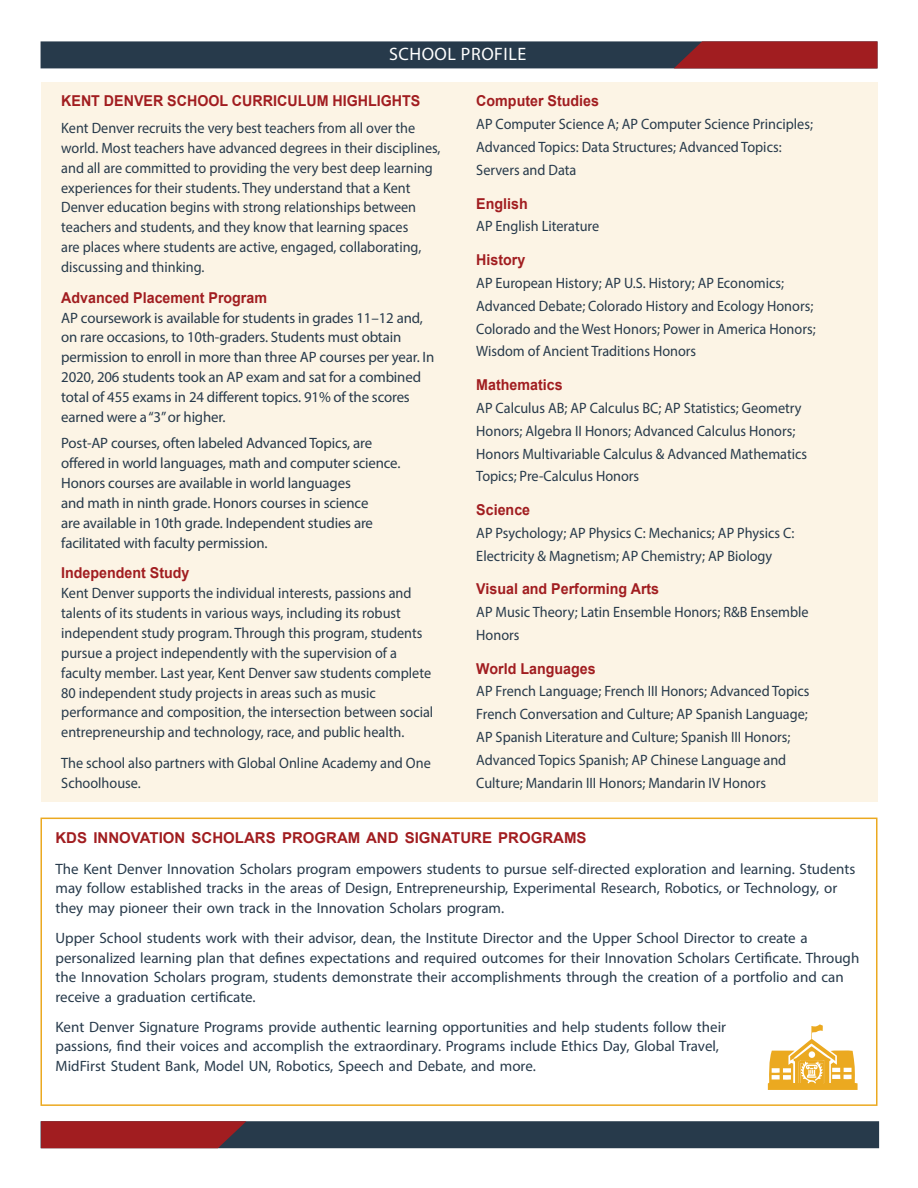
<style>
.page{position:relative;width:918px;height:1188px;background:#fff}
.page>*{position:absolute;margin:0;border:0;box-sizing:border-box;transform-origin:0 0}
.t1{font:18px "Myriad Pro";letter-spacing:.03em;color:#fff}
.t2{font:15px/22.8px "Myriad Pro";color:#273a4b;scale:.95 1}
.t3{font:15px/19.8px "Myriad Pro";color:#273a4b}
.t4{font:700 15px "Arial";color:#a11d20;scale:.95 1}
.t5{font:700 15px "Arial";color:#a11d20}
.s1{font-family:"Arial";font-weight:700;color:#a11d20}
</style>
<div class="page">
<div style="left:41px;top:41px;width:837px;height:27px;background:#273a4b"></div>
<div style="left:41px;top:1121px;width:838px;height:27px;background:#273a4b"></div>
<div style="left:41px;top:82px;width:837px;height:719px;background:#fcf4e5"></div>
<svg style="left:674px;top:41px;width:204px;height:27px;background:#982125"></svg>
<svg style="left:41px;top:1121px;width:205px;height:27px;background:#981f23"></svg>
<div style="left:40px;top:818px;width:838px;height:288px;border:2px solid #eba920"></div>
<svg style="left:768px;top:1024px;width:90px;height:66px"></svg>
<p class="t1" style="left:389px;top:43px;width:139px">SCHOOL PROFILE</p>
<p class="t4" style="left:61px;top:91px;width:380px">KENT DENVER SCHOOL CURRICULUM HIGHLIGHTS</p>
<p class="t2" style="left:61px;top:118px;width:401px;line-height:19.8px">Kent Denver recruits the very best teachers from all over the world. Most teachers have advanced degrees in their disciplines, and all are committed to providing the very best deep learning experiences for their students. They understand that a Kent Denver education begins with strong relationships between teachers and students, and they know that learning spaces<br>are places where students are active, engaged, collaborating, discussing and thinking.</p>
<p class="t3" style="left:61px;top:287px;width:375px"><span class="s1">Advanced Placement Program<br></span>AP coursework is available for students in grades 11–12 and, on rare occasions, to 10th-graders. Students must obtain permission to enroll in more than three AP courses per year. In 2020, 206 students took an AP exam and sat for a combined total of 455 exams in 24 different topics. 91% of the scores earned were a “3” or higher.</p>
<p class="t3" style="left:61px;top:433px;width:341px">Post-AP courses, often labeled Advanced Topics, are offered in world languages, math and computer science.<br>Honors courses are available in world languages<br>and math in ninth grade. Honors courses in science<br>are available in 10th grade. Independent studies are facilitated with faculty permission.</p>
<p class="t4" style="left:61px;top:563px;width:137px">Independent Study</p>
<p class="t2" style="left:61px;top:583px;width:393px;line-height:19.8px">Kent Denver supports the individual interests, passions and talents of its students in various ways, including its robust independent study program. Through this program, students pursue a project independently with the supervision of a faculty member. Last year, Kent Denver saw students complete 80 independent study projects in areas such as music performance and composition, the intersection between social entrepreneurship and technology, race, and public health.</p>
<p class="t2" style="left:61px;top:753px;width:391px;line-height:19.8px">The school also partners with Global Online Academy and One<br>Schoolhouse.</p>
<p class="t2" style="left:476px;top:90px;width:356px"><span class="s1">Computer Studies<br></span>AP Computer Science A; AP Computer Science Principles; Advanced Topics: Data Structures; Advanced Topics:<br>Servers and Data</p>
<p class="t2" style="left:476px;top:192px;width:131px"><span class="s1">English<br></span>AP English Literature</p>
<p class="t2" style="left:476px;top:248px;width:359px"><span class="s1">History<br></span>AP European History; AP U.S. History; AP Economics; Advanced Debate; Colorado History and Ecology Honors; Colorado and the West Honors; Power in America Honors; Wisdom of Ancient Traditions Honors</p>
<p class="t2" style="left:476px;top:373px;width:350px"><span class="s1">Mathematics<br></span>AP Calculus AB; AP Calculus BC; AP Statistics; Geometry Honors; Algebra II Honors; Advanced Calculus Honors; Honors Multivariable Calculus &amp; Advanced Mathematics Topics; Pre-Calculus Honors</p>
<p class="t2" style="left:476px;top:498px;width:336px"><span class="s1">Science<br></span>AP Psychology; AP Physics C: Mechanics; AP Physics C:<br>Electricity &amp; Magnetism; AP Chemistry; AP Biology</p>
<p class="t2" style="left:476px;top:578px;width:351px"><span class="s1">Visual and Performing Arts<br></span>AP Music Theory; Latin Ensemble Honors; R&amp;B Ensemble<br>Honors</p>
<p class="t2" style="left:476px;top:657px;width:352px"><span class="s1">World Languages<br></span>AP French Language; French III Honors; Advanced Topics French Conversation and Culture; AP Spanish Language; AP Spanish Literature and Culture; Spanish III Honors; Advanced Topics Spanish; AP Chinese Language and Culture; Mandarin III Honors; Mandarin IV Honors</p>
<p class="t5" style="left:56px;top:828px;width:533px">KDS INNOVATION SCHOLARS PROGRAM AND SIGNATURE PROGRAMS</p>
<p class="t3" style="left:56px;top:859px;width:801px">The Kent Denver Innovation Scholars program empowers students to pursue self-directed exploration and learning. Students may follow established tracks in the areas of Design, Entrepreneurship, Experimental Research, Robotics, or Technology, or they may pioneer their own track in the Innovation Scholars program.</p>
<p class="t3" style="left:56px;top:928px;width:805px">Upper School students work with their advisor, dean, the Institute Director and the Upper School Director to create a personalized learning plan that defines expectations and required outcomes for their Innovation Scholars Certificate. Through the Innovation Scholars program, students demonstrate their accomplishments through the creation of a portfolio and can receive a graduation certificate.</p>
<p class="t3" style="left:56px;top:1017px;width:672px">Kent Denver Signature Programs provide authentic learning opportunities and help students follow their passions, find their voices and accomplish the extraordinary. Programs include Ethics Day, Global Travel,<br>MidFirst Student Bank, Model UN, Robotics, Speech and Debate, and more.</p>
</div>
